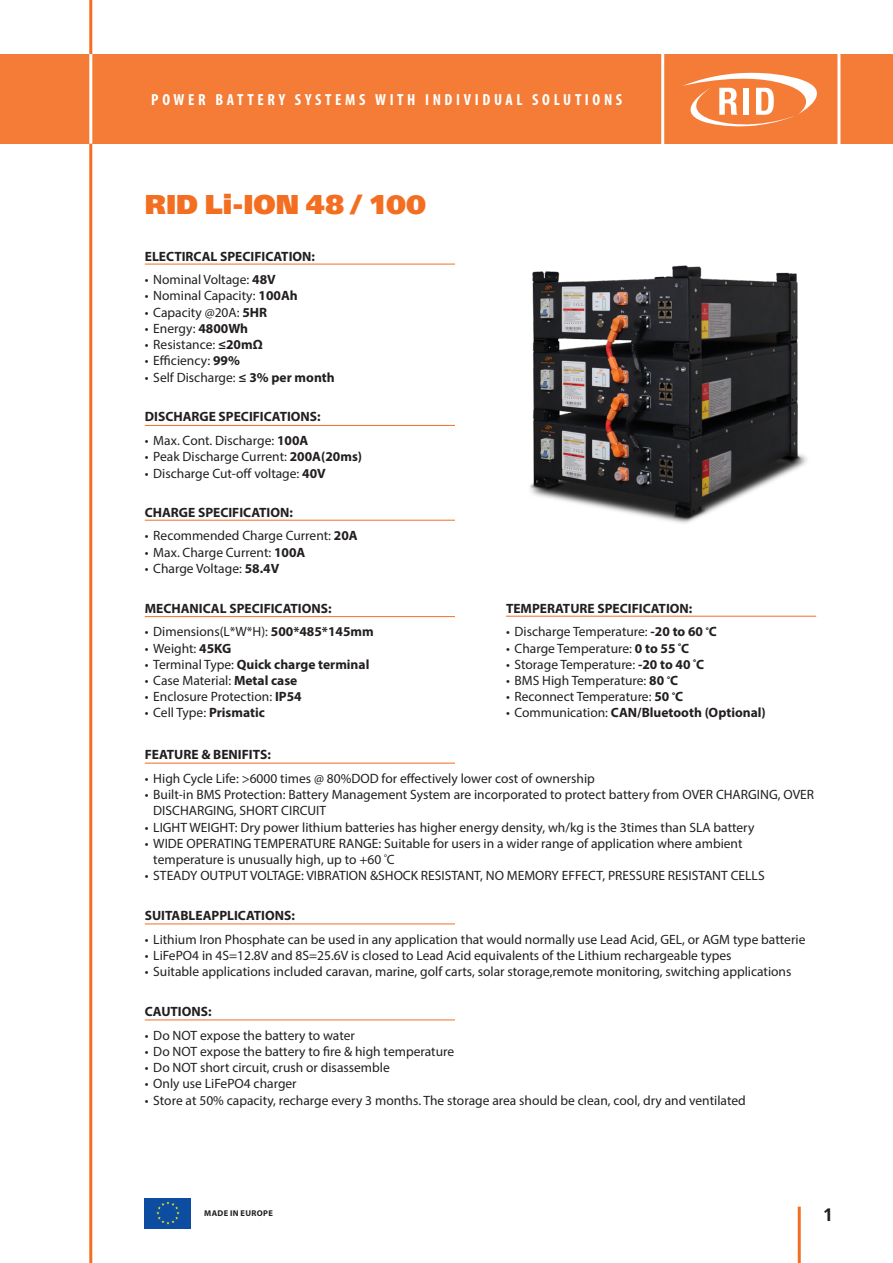
<style>
.page{position:relative;width:893px;height:1263px;background:#fff}
.page>*{position:absolute;margin:0;border:0;box-sizing:border-box;transform-origin:0 0}
.t1{font:27px "Free Set Black C";color:#f36e21}
.t2{font:18px "Free Set Demi C";color:#231f20}
.t3{font:700 condensed 16.05px "Myriad Pro";letter-spacing:.225em;color:#fff}
.t4{font:13.5px "Myriad Pro";color:#231f20}
.t5{font:700 13.5px "Myriad Pro";color:#231f20}
.t6{font:700 8.4px "Myriad Pro";letter-spacing:.045em;color:#231f20}
.s1{font-weight:700}
.s2{font-weight:400}
</style>
<div class="page">
<div style="left:0;top:54px;width:893px;height:90px;background:#f47c37"></div>
<svg style="left:683px;top:73px;width:134px;height:54px"></svg>
<hr style="left:89px;top:51px;width:3px;height:97px;background:#fff">
<hr style="left:89px;top:144px;width:3px;height:1119px;background:#f36e21">
<hr style="left:798px;top:1206px;width:3px;height:57px;background:#f36e21">
<hr style="left:89px;top:0;width:3px;height:54px;background:#f36e21">
<hr style="left:661px;top:51px;width:3px;height:97px;background:#fff">
<hr style="left:837px;top:51px;width:3px;height:97px;background:#fff">
<svg style="left:144px;top:1198px;width:47px;height:31px"></svg>
<div style="left:145px;top:1198px;width:46px;height:30px;background:#0d4da1"></div>
<svg style="left:156px;top:1201px;width:24px;height:23px"></svg>
<img style="left:530px;top:265px;width:277px;height:259px">
<hr style="left:145px;top:264px;width:310px;height:1px;background:#f36e21">
<hr style="left:506px;top:616px;width:310px;height:1px;background:#f36e21">
<hr style="left:145px;top:923px;width:310px;height:1px;background:#f36e21">
<hr style="left:145px;top:763px;width:310px;height:1px;background:#f36e21">
<hr style="left:145px;top:616px;width:310px;height:1px;background:#f36e21">
<hr style="left:145px;top:520px;width:310px;height:1px;background:#f36e21">
<hr style="left:145px;top:425px;width:310px;height:1px;background:#f36e21">
<hr style="left:145px;top:1019px;width:310px;height:1px;background:#f36e21">
<p class="t3" style="left:151px;top:90px;width:473px">POWER BATTERY SYSTEMS WITH INDIVIDUAL SOLUTIONS</p>
<h1 class="t1" style="left:145px;top:189px;width:283px">RID Li-ION 48 / 100</h1>
<p class="t5" style="left:145px;top:247px;width:172px">ELECTIRCAL SPECIFICATION:</p>
<p class="t4" style="left:145px;top:271px;width:132px">• Nominal Voltage: <span class="s1">48V</span></p>
<p class="t4" style="left:145px;top:288px;width:154px">• Nominal Capacity: <span class="s1">100Ah</span></p>
<p class="t4" style="left:145px;top:304px;width:124px">• Capacity @20A: <span class="s1">5HR</span></p>
<p class="t4" style="left:145px;top:320px;width:105px">• Energy: <span class="s1">4800Wh</span></p>
<p class="t4" style="left:145px;top:336px;width:119px">• Resistance: <span class="s1">≤20mΩ</span></p>
<p class="t4" style="left:145px;top:352px;width:97px">• Efficiency: <span class="s1">99%</span></p>
<p class="t4" style="left:145px;top:369px;width:191px">• Self Discharge: <span class="s1">≤ 3% per month</span></p>
<p class="t5" style="left:145px;top:408px;width:177px">DISCHARGE SPECIFICATIONS:</p>
<p class="t4" style="left:145px;top:432px;width:165px">• Max. Cont. Discharge: <span class="s1">100A</span></p>
<p class="t4" style="left:145px;top:448px;width:219px">• Peak Discharge Current: <span class="s1">200A(20ms)</span></p>
<p class="t4" style="left:145px;top:465px;width:183px">• Discharge Cut-off voltage: <span class="s1">40V</span></p>
<p class="t5" style="left:145px;top:503px;width:150px">CHARGE SPECIFICATION:</p>
<p class="t4" style="left:145px;top:528px;width:214px">• Recommended Charge Current: <span class="s1">20A</span></p>
<p class="t4" style="left:145px;top:544px;width:162px">• Max. Charge Current: <span class="s1">100A</span></p>
<p class="t4" style="left:145px;top:560px;width:136px">• Charge Voltage: <span class="s1">58.4V</span></p>
<p class="t5" style="left:145px;top:599px;width:188px">MECHANICAL SPECIFICATIONS:</p>
<p class="t4" style="left:145px;top:624px;width:230px">• Dimensions(L*W*H): <span class="s1">500*485*145mm</span></p>
<p class="t4" style="left:145px;top:640px;width:88px">• Weight: <span class="s1">45KG</span></p>
<p class="t5" style="left:145px;top:655px;width:226px"><span class="s2">• Terminal Type:</span> Quick charge terminal</p>
<p class="t4" style="left:145px;top:672px;width:154px">• Case Material: <span class="s1">Metal case</span></p>
<p class="t4" style="left:145px;top:688px;width:158px">• Enclosure Protection: <span class="s1">IP54</span></p>
<p class="t4" style="left:145px;top:705px;width:122px">• Cell Type: <span class="s1">Prismatic</span></p>
<p class="t5" style="left:145px;top:746px;width:128px">FEATURE &amp; BENIFITS:</p>
<p class="t4" style="left:145px;top:770px;width:452px">• High Cycle Life: &gt;6000 times @ 80%DOD for effectively lower cost of ownership</p>
<p class="t4" style="left:145px;top:786px;width:671px">• Built-in BMS Protection: Battery Management System are incorporated to protect battery from OVER CHARGING, OVER</p>
<p class="t4" style="left:153px;top:802px;width:174px">DISCHARGING, SHORT CIRCUIT</p>
<p class="t4" style="left:145px;top:819px;width:611px">• LIGHT WEIGHT: Dry power lithium batteries has higher energy density, wh/kg is the 3times than SLA battery</p>
<p class="t4" style="left:145px;top:835px;width:599px">• WIDE OPERATING TEMPERATURE RANGE: Suitable for users in a wider range of application where ambient</p>
<p class="t4" style="left:153px;top:851px;width:243px">temperature is unusually high, up to +60 <sup>º</sup>C</p>
<p class="t4" style="left:145px;top:867px;width:621px">• STEADY OUTPUT VOLTAGE: VIBRATION &amp;SHOCK RESISTANT, NO MEMORY EFFECT, PRESSURE RESISTANT CELLS</p>
<p class="t5" style="left:145px;top:907px;width:152px">SUITABLEAPPLICATIONS:</p>
<p class="t4" style="left:145px;top:931px;width:662px">• Lithium Iron Phosphate can be used in any application that would normally use Lead Acid, GEL, or AGM type batterie</p>
<p class="t4" style="left:145px;top:947px;width:588px">• LiFePO4 in 4S=12.8V and 8S=25.6V is closed to Lead Acid equivalents of the Lithium rechargeable types</p>
<p class="t4" style="left:145px;top:963px;width:648px">• Suitable applications included caravan, marine, golf carts, solar storage,remote monitoring, switching applications</p>
<p class="t5" style="left:145px;top:1003px;width:68px">CAUTIONS:</p>
<p class="t4" style="left:145px;top:1027px;width:212px">• Do NOT expose the battery to water</p>
<p class="t4" style="left:145px;top:1043px;width:311px">• Do NOT expose the battery to fire &amp; high temperature</p>
<p class="t4" style="left:145px;top:1059px;width:247px">• Do NOT short circuit, crush or disassemble</p>
<p class="t4" style="left:145px;top:1075px;width:153px">• Only use LiFePO4 charger</p>
<p class="t4" style="left:145px;top:1092px;width:602px">• Store at 50% capacity, recharge every 3 months. The storage area should be clean, cool, dry and ventilated</p>
<p class="t5" style="left:506px;top:599px;width:188px">TEMPERATURE SPECIFICATION:</p>
<p class="t4" style="left:506px;top:624px;width:212px">• Discharge Temperature: <span class="s1">-20 to 60</span> <sup>º</sup><span class="s1">C</span></p>
<p class="t4" style="left:506px;top:640px;width:185px">• Charge Temperature: <span class="s1">0 to 55</span> <sup>º</sup><span class="s1">C</span></p>
<p class="t4" style="left:506px;top:656px;width:200px">• Storage Temperature: <span class="s1">-20 to 40</span> <sup>º</sup><span class="s1">C</span></p>
<p class="t4" style="left:506px;top:672px;width:174px">• BMS High Temperature: <span class="s1">80</span> <sup>º</sup><span class="s1">C</span></p>
<p class="t4" style="left:506px;top:688px;width:179px">• Reconnect Temperature: <span class="s1">50</span> <sup>º</sup><span class="s1">C</span></p>
<p class="t5" style="left:506px;top:704px;width:261px"><span class="s2">• Communication:</span> CAN/Bluetooth (Optional)</p>
<p class="t6" style="left:204px;top:1208px;width:70px">MADE IN EUROPE</p>
<h2 class="t2" style="left:822px;top:1204px;width:13px">1</h2>
</div>
